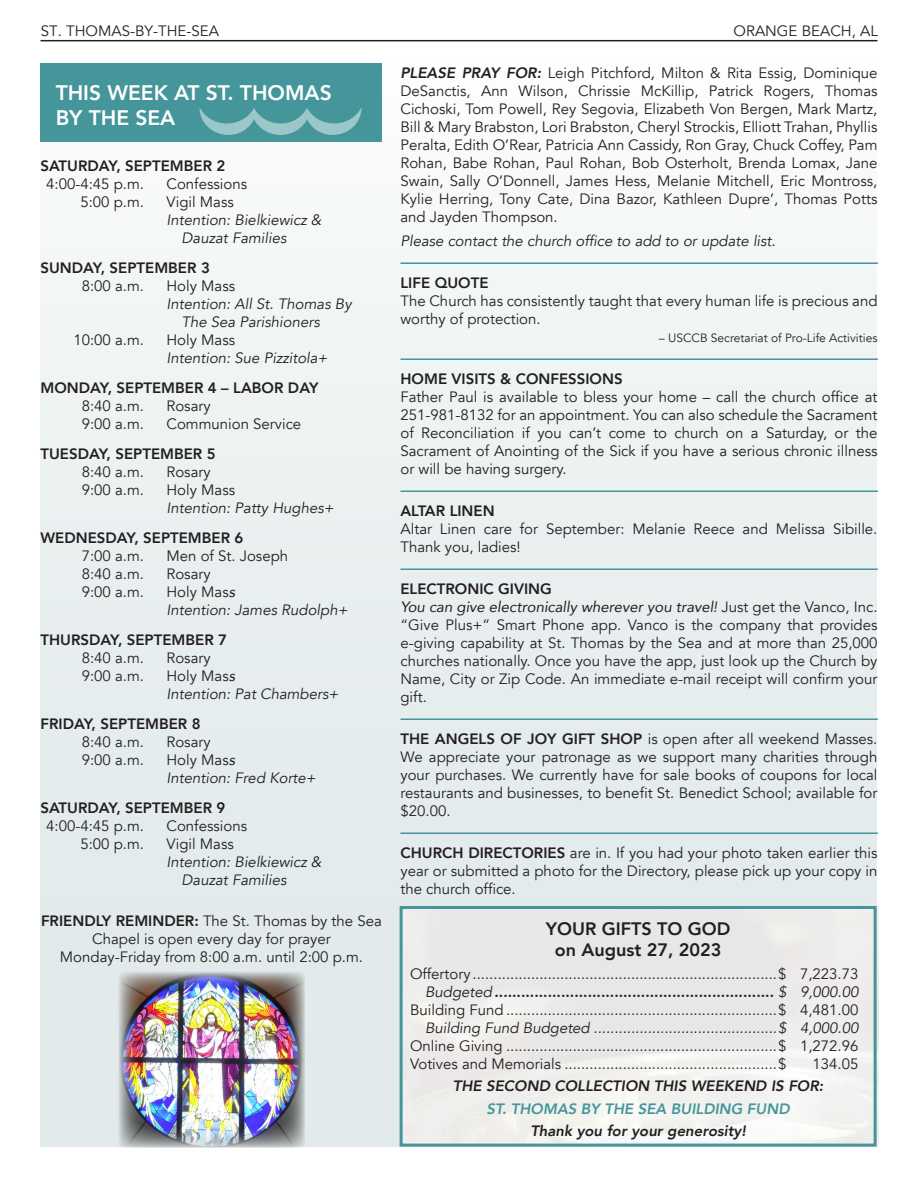
<style>
.page{position:relative;width:918px;height:1188px;background:#fff}
.page>*{position:absolute;margin:0;border:0;box-sizing:border-box;transform-origin:0 0}
.t1{font:800 21px "Avenir";color:#fff}
.t2{font:800 18px "Avenir";color:#231f20}
.t3{font:15px/18px "Avenir";color:#231f20;text-align:justify}
.t4{font:italic 15px "Avenir";color:#231f20}
.t5{font:800 15px "Avenir";color:#231f20}
.t6{font:italic 800 15px "Avenir";color:#231f20}
.t7{font:italic 800 15px "Avenir";color:#44969a}
.t8{font:12px "Avenir";color:#231f20}
.s1{font-style:italic}
.s2{font-weight:800}
.s3{font-weight:800;font-style:italic}
.s4{font-weight:400;font-style:italic}
</style>
<div class="page">
<hr style="left:40px;top:40px;width:838px;height:1px;background:#231f20">
<div style="left:40px;top:58px;width:838px;height:1090px;background:linear-gradient(to bottom,#f9fafb,#dde6e7)"></div>
<div style="left:41px;top:63px;width:341px;height:78px;background:#44969a"></div>
<svg style="left:200px;top:107px;width:162px;height:28px"></svg>
<img style="left:119px;top:972px;width:185px;height:176px">
<hr style="left:400px;top:262px;width:478px;height:2px;background:#44969a">
<hr style="left:400px;top:358px;width:478px;height:2px;background:#44969a">
<hr style="left:400px;top:490px;width:478px;height:2px;background:#44969a">
<hr style="left:400px;top:568px;width:478px;height:2px;background:#44969a">
<hr style="left:400px;top:718px;width:478px;height:2px;background:#44969a">
<hr style="left:400px;top:832px;width:478px;height:2px;background:#44969a">
<img style="left:404px;top:906px;width:474px;height:241px">
<div style="left:400px;top:906px;width:477px;height:241px;border:3px solid #44969a"></div>
<p class="t3" style="left:41px;top:22px;width:180px">ST. THOMAS-BY-THE-SEA</p>
<p class="t3" style="left:734px;top:22px;width:146px">ORANGE BEACH, AL</p>
<p class="t1" style="left:56px;top:76px;width:278px">THIS WEEK AT ST. THOMAS</p>
<p class="t1" style="left:56px;top:102px;width:121px">BY THE SEA</p>
<p class="t5" style="left:40px;top:154px;width:186px">SATURDAY, SEPTEMBER 2</p>
<p class="t3" style="left:46px;top:175px;width:99px">4:00-4:45 p.m.</p>
<p class="t3" style="left:167px;top:175px;width:82px">Confessions</p>
<p class="t3" style="left:80px;top:193px;width:65px">5:00 p.m.</p>
<p class="t3" style="left:166px;top:193px;width:69px">Vigil Mass</p>
<p class="t4" style="left:166px;top:211px;width:157px">Intention: Bielkiewicz &amp;</p>
<p class="t4" style="left:182px;top:229px;width:106px">Dauzat Families</p>
<p class="t5" style="left:40px;top:256px;width:171px">SUNDAY, SEPTEMBER 3</p>
<p class="t3" style="left:82px;top:277px;width:64px">8:00 a.m.</p>
<p class="t3" style="left:167px;top:277px;width:70px">Holy Mass</p>
<p class="t4" style="left:166px;top:295px;width:187px">Intention: All St. Thomas By</p>
<p class="t4" style="left:182px;top:313px;width:140px">The Sea Parishioners</p>
<p class="t3" style="left:73px;top:331px;width:72px">10:00 a.m.</p>
<p class="t3" style="left:167px;top:331px;width:70px">Holy Mass</p>
<p class="t4" style="left:166px;top:349px;width:163px">Intention: Sue Pizzitola+</p>
<p class="t5" style="left:40px;top:376px;width:280px">MONDAY, SEPTEMBER 4 – LABOR DAY</p>
<p class="t3" style="left:82px;top:397px;width:64px">8:40 a.m.</p>
<p class="t3" style="left:167px;top:397px;width:46px">Rosary</p>
<p class="t3" style="left:82px;top:415px;width:64px">9:00 a.m.</p>
<p class="t3" style="left:166px;top:415px;width:136px">Communion Service</p>
<p class="t5" style="left:40px;top:442px;width:177px">TUESDAY, SEPTEMBER 5</p>
<p class="t3" style="left:82px;top:463px;width:64px">8:40 a.m.</p>
<p class="t3" style="left:166px;top:463px;width:46px">Rosary</p>
<p class="t3" style="left:82px;top:481px;width:64px">9:00 a.m.</p>
<p class="t3" style="left:166px;top:481px;width:70px">Holy Mass</p>
<p class="t4" style="left:166px;top:499px;width:169px">Intention: Patty Hughes+</p>
<p class="t5" style="left:40px;top:526px;width:205px">WEDNESDAY, SEPTEMBER 6</p>
<p class="t3" style="left:82px;top:547px;width:64px">7:00 a.m.</p>
<p class="t3" style="left:166px;top:547px;width:123px">Men of St. Joseph</p>
<p class="t3" style="left:82px;top:565px;width:64px">8:40 a.m.</p>
<p class="t3" style="left:166px;top:565px;width:46px">Rosary</p>
<p class="t3" style="left:82px;top:583px;width:64px">9:00 a.m.</p>
<p class="t3" style="left:166px;top:583px;width:70px">Holy Mas<span class="s1">s</span></p>
<p class="t4" style="left:166px;top:601px;width:183px">Intention: James Rudolph+</p>
<p class="t5" style="left:40px;top:628px;width:188px">THURSDAY, SEPTEMBER 7</p>
<p class="t3" style="left:82px;top:649px;width:64px">8:40 a.m.</p>
<p class="t3" style="left:167px;top:649px;width:46px">Rosary</p>
<p class="t3" style="left:82px;top:667px;width:64px">9:00 a.m.</p>
<p class="t3" style="left:166px;top:667px;width:70px">Holy Mas<span class="s1">s</span></p>
<p class="t4" style="left:166px;top:685px;width:173px">Intention: Pat Chambers+</p>
<p class="t5" style="left:40px;top:712px;width:162px">FRIDAY, SEPTEMBER 8</p>
<p class="t3" style="left:82px;top:733px;width:64px">8:40 a.m.</p>
<p class="t3" style="left:166px;top:733px;width:46px">Rosary</p>
<p class="t3" style="left:82px;top:751px;width:64px">9:00 a.m.</p>
<p class="t3" style="left:166px;top:751px;width:70px">Holy Mas<span class="s1">s</span></p>
<p class="t4" style="left:166px;top:769px;width:151px">Intention: Fred Korte+</p>
<p class="t5" style="left:40px;top:796px;width:186px">SATURDAY, SEPTEMBER 9</p>
<p class="t3" style="left:46px;top:817px;width:99px">4:00-4:45 p.m.</p>
<p class="t3" style="left:167px;top:817px;width:82px">Confessions</p>
<p class="t3" style="left:80px;top:835px;width:65px">5:00 p.m.</p>
<p class="t3" style="left:166px;top:835px;width:69px">Vigil Mass</p>
<p class="t4" style="left:166px;top:853px;width:157px">Intention: Bielkiewicz &amp;</p>
<p class="t4" style="left:182px;top:871px;width:106px">Dauzat Families</p>
<p class="t3" style="left:41px;top:912px;width:342px;text-align:center"><span class="s2">FRIENDLY REMINDER:</span> The St. Thomas by the Sea<br>Chapel is open every day for prayer</p>
<p class="t3" style="left:60px;top:948px;width:305px">Monday-Friday from 8:00 a.m. until 2:00 p.m.</p>
<p class="t3" style="left:400px;top:64px;width:479px"><span class="s3">PLEASE PRAY FOR:</span> Leigh Pitchford<span class="s1">,</span> Milton &amp; Rita Essig, Dominique DeSanctis, Ann Wilson, Chrissie McKillip, Patrick Rogers, Thomas Cichoski, Tom Powell, Rey Segovia, Elizabeth Von Bergen, Mark Martz, Bill &amp; Mary Brabston, Lori Brabston, Cheryl Strockis, Elliott Trahan, Phyllis Peralta, Edith O’Rear, Patricia Ann Cassidy, Ron Gray, Chuck Coffey, Pam Rohan, Babe Rohan, Paul Rohan, Bob Osterholt, Brenda Lomax, Jane Swain, Sally O’Donnell, James Hess, Melanie Mitchell, Eric Montross, Kylie Herring, Tony Cate, Dina Bazor, Kathleen Dupre’, Thomas Potts and Jayden Thompson.</p>
<p class="t4" style="left:400px;top:232px;width:377px">Please contact the church office to add to or update list.</p>
<p class="t5" style="left:400px;top:271px;width:90px">LIFE QUOTE</p>
<p class="t3" style="left:400px;top:292px;width:479px">The Church has consistently taught that every human life is precious and worthy of protection.</p>
<p class="t8" style="left:659px;top:331px;width:220px">– USCCB Secretariat of Pro-Life Activities</p>
<p class="t5" style="left:400px;top:367px;width:224px">HOME VISITS &amp; CONFESSIONS</p>
<p class="t3" style="left:400px;top:388px;width:479px">Father Paul is available to bless your home – call the church office at 251-981-8132 for an appointment. You can also schedule the Sacrament of Reconciliation if you can’t come to church on a Saturday, or the Sacrament of Anointing of the Sick if you have a serious chronic illness or will be having surgery.</p>
<p class="t5" style="left:400px;top:499px;width:96px">ALTAR LINEN</p>
<p class="t3" style="left:400px;top:520px;width:478px">Altar Linen care for September: Melanie Reece and Melissa Sibille.<br>Thank you, ladies!</p>
<p class="t5" style="left:400px;top:577px;width:153px">ELECTRONIC GIVING</p>
<p class="t3" style="left:400px;top:598px;width:479px"><span class="s1">You can give electronically wherever you travel</span><span class="s1">!</span> Just get the Vanco, Inc. “Give Plus+” Smart Phone app. Vanco is the company that provides e-giving capability at St. Thomas by the Sea and at more than 25,000 churches nationally. Once you have the app, just look up the Church by Name, City or Zip Code. An immediate e-mail receipt will confirm your gift.</p>
<p class="t3" style="left:400px;top:730px;width:479px"><span class="s2">THE ANGELS OF JOY GIFT SHOP</span> is open after all weekend Masses.<br>We appreciate your patronage as we support many charities through your purchases. We currently have for sale books of coupons for local restaurants and businesses, to benefit St. Benedict School; available for $20.00.</p>
<p class="t3" style="left:400px;top:844px;width:479px"><span class="s2">CHURCH DIRECTORIES</span> are in. If you had your photo taken earlier this year or submitted a photo for the Directory, please pick up your copy in the church office.</p>
<p class="t2" style="left:546px;top:914px;width:186px">YOUR GIFTS TO GOD</p>
<p class="t2" style="left:555px;top:936px;width:168px">on August 27, 2023</p>
<p class="t3" style="left:410px;top:965px;width:450px">Offertory .........................................................................$ 7,223.73</p>
<p class="t5" style="left:425px;top:980px;width:435px"><span class="s4">Budgeted</span> ............................................................... <span class="s4">$ 9,000.00</span></p>
<p class="t3" style="left:410px;top:1001px;width:450px">Building Fund .................................................................$ 4,481.00</p>
<p class="t4" style="left:425px;top:1019px;width:435px">Building Fund Budgeted ............................................$ 4,000.00</p>
<p class="t3" style="left:410px;top:1037px;width:450px">Online Giving .................................................................$ 1,272.96</p>
<p class="t3" style="left:410px;top:1055px;width:378px">Votives and Memorials ...................................................$</p>
<p class="t3" style="left:813px;top:1055px;width:47px">134.05</p>
<p class="t6" style="left:453px;top:1077px;width:372px">THE SECOND COLLECTION THIS WEEKEND IS FOR:</p>
<p class="t7" style="left:486px;top:1100px;width:305px">ST. THOMAS BY THE SEA BUILDING FUND</p>
<p class="t6" style="left:530px;top:1122px;width:217px">Thank you for your generosity!</p>
</div>
